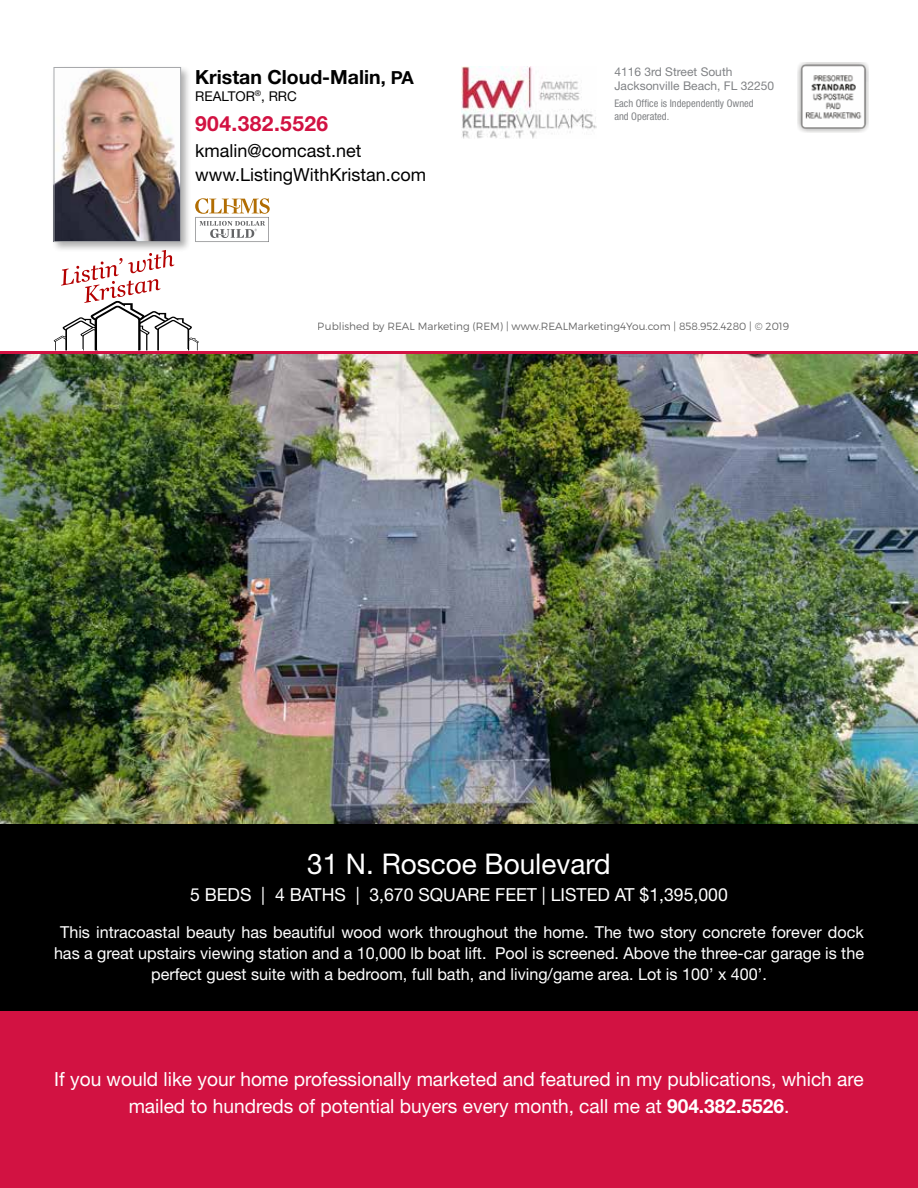
<style>
.page{position:relative;width:918px;height:1188px;background:#fff}
.page>*{position:absolute;margin:0;border:0;box-sizing:border-box;transform-origin:0 0}
.t1{font:28.5px "Helvetica Neue LT Std";color:#fff}
.t2{font:700 21px "Helvetica Neue LT Std";letter-spacing:.02em;color:#d21242}
.t3{font:19.5px/27px "Helvetica Neue LT Std";color:#fff;text-align:center}
.t4{font:700 19.5px "Helvetica Neue LT Std";color:#000}
.t5{font:18px "Helvetica Neue LT Std";color:#fff}
.t6{font:18px/24px "Helvetica Neue LT Std";color:#000}
.t7{font:16.5px/21px "Helvetica Neue LT Std";color:#fff;text-align:center}
.t8{font:13.5px "Helvetica Neue LT Std";color:#000}
.t9{font:12px/14.4px "Helvetica Neue LT Std";color:#808285}
.t10{font:300 10.5px "Montserrat";color:#000}
.t11{font:condensed 10.5px/12.6px "Helvetica Neue LT Std";color:#808285}
.s1{font-size:18px}
.s2{font-weight:700}
</style>
<div class="page">
<div style="left:0;top:796px;width:918px;height:230px;background:#000"></div>
<img style="left:797px;top:62px;width:72px;height:71px">
<div style="left:52px;top:65px;width:140px;height:188px;background:#000;opacity:.32"></div>
<img style="left:56px;top:69px;width:123px;height:171px">
<div style="left:54px;top:67px;width:127px;height:175px;border:1px solid #a7a9ac"></div>
<div style="left:0;top:1011px;width:918px;height:177px;background:#d21242"></div>
<img style="left:461px;top:66px;width:135px;height:72px">
<svg style="left:195px;top:198px;width:75px;height:44px"></svg>
<svg style="left:54px;top:250px;width:145px;height:100px"></svg>
<hr style="left:98px;top:349px;width:39px;height:3px;background:#fff">
<hr style="left:159px;top:349px;width:28px;height:3px;background:#fff">
<hr style="left:67px;top:349px;width:15px;height:3px;background:#fff">
<div style="left:0;top:351px;width:918px;height:17px;background:linear-gradient(to right,#d21242,#d21242)"></div>
<img style="left:0;top:355px;width:918px;height:469px">
<p class="t4" style="left:195px;top:65px;width:220px">Kristan Cloud-Malin<span class="s1">, PA</span></p>
<p class="t8" style="left:195px;top:88px;width:103px">REALTOR<sup>®</sup>, RRC</p>
<p class="t2" style="left:195px;top:111px;width:135px">904.382.5526</p>
<p class="t6" style="left:195px;top:139px;width:232px">kmalin@comcast.net www.ListingWithKristan.com</p>
<p class="t9" style="left:614px;top:64px;width:161px">4116 3rd Street South<br>Jacksonville Beach, FL 32250</p>
<p class="t11" style="left:614px;top:97px;width:141px">Each Office is Independently Owned and Operated.</p>
<p class="t10" style="left:318px;top:320px;width:473px">Published by REAL Marketing (REM) | www.REALMarketing4You.com | 858.952.4280 | © 2019</p>
<h1 class="t1" style="left:307px;top:846px;width:305px">31 N. Roscoe Boulevard</h1>
<p class="t5" style="left:190px;top:883px;width:539px">5 BEDS | 4 BATHS | 3,670 SQUARE FEET | LISTED AT $1,395,000</p>
<p class="t7" style="left:54px;top:921px;width:812px">This intracoastal beauty has beautiful wood work throughout the home. The two story concrete forever dock has a great upstairs viewing station and a 10,000 lb boat lift. Pool is screened. Above the three-car garage is the perfect guest suite with a bedroom, full bath, and living/game area. Lot is 100’ x 400’.</p>
<p class="t3" style="left:54px;top:1066px;width:811px">If you would like your home professionally marketed and featured in my publications, which are mailed to hundreds of potential buyers every month, call me at <span class="s2">904.382.5526</span>.</p>
</div>
